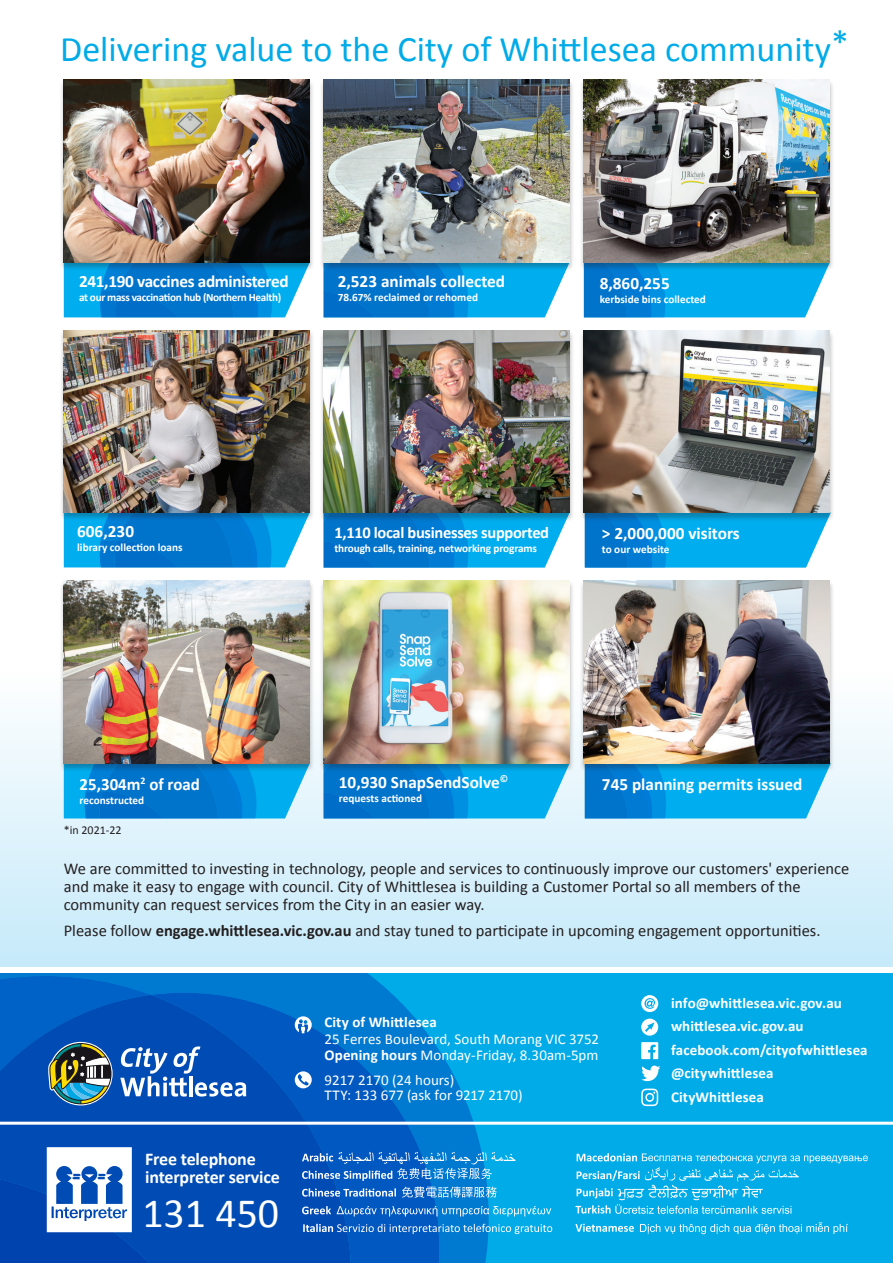
<style>
.page{position:relative;width:893px;height:1263px;background:#fff}
.page>*{position:absolute;margin:0;border:0;box-sizing:border-box;transform-origin:0 0}
.t1{font:41.85px "Calibri";color:#fff}
.t2{font:36px "Calibri";color:#00abe7}
.t3{font:700 18px/18px "Calibri";letter-spacing:-.01em;color:#fff}
.t4{font:700 17.25px "Calibri";color:#fff}
.t5{font:700 17.25px "Calibri";letter-spacing:-.02em;color:#fff}
.t6{font:16.5px/18px "Calibri";color:#231f20}
.t7{font:700 16.5px "Calibri";letter-spacing:-.02em;color:#fff}
.t8{font:700 15px "Calibri";letter-spacing:.005em;color:#fff}
.t9{font:15px/15px "Calibri";color:#fff}
.t10{font:12px "Calibri";color:#231f20}
.t11{font:700 11.25px "Calibri";letter-spacing:-.01em;color:#fff}
.t12{font:700 11.25px "Calibri";letter-spacing:-.03em;color:#fff}
.t13{font:700 10.05px "Calibri";color:#fff}
.s1{font-weight:700}
</style>
<div class="page">
<div style="left:0;top:672px;width:893px;height:295px;background:linear-gradient(to bottom,#fdfefe,#c5e9fa)"></div>
<div style="left:0;top:974px;width:893px;height:289px;background:#00abe7"></div>
<svg style="left:246px;top:974px;width:248px;height:289px"></svg>
<svg style="left:246px;top:977px;width:197px;height:286px;background:#0074cd"></svg>
<svg style="left:246px;top:995px;width:110px;height:268px;background:#0056bc"></svg>
<svg style="left:641px;top:995px;width:17px;height:17px"></svg>
<svg style="left:641px;top:1018px;width:17px;height:17px"></svg>
<svg style="left:641px;top:1042px;width:17px;height:17px"></svg>
<svg style="left:641px;top:1065px;width:19px;height:16px"></svg>
<svg style="left:641px;top:1088px;width:17px;height:18px"></svg>
<svg style="left:295px;top:1016px;width:17px;height:17px"></svg>
<svg style="left:295px;top:1071px;width:17px;height:17px"></svg>
<hr style="left:0;top:1122px;width:893px;height:3px;background:#fff">
<svg style="left:640px;top:1222px;width:208px;height:12px"></svg>
<svg style="left:575px;top:1224px;width:59px;height:8px"></svg>
<svg style="left:575px;top:1153px;width:293px;height:61px"></svg>
<svg style="left:303px;top:1224px;width:249px;height:10px;background:#3a92d7"></svg>
<svg style="left:302px;top:1206px;width:249px;height:10px;background:#3c93d7"></svg>
<svg style="left:302px;top:1152px;width:213px;height:46px;background:#2f87d2"></svg>
<svg style="left:0;top:974px;width:246px;height:289px;background:#1f64bb"></svg>
<svg style="left:64px;top:521px;width:242px;height:46px;background:#0a8ad9"></svg>
<svg style="left:585px;top:522px;width:242px;height:46px;background:#0ca1e6"></svg>
<div style="left:579px;top:330px;width:256px;height:192px;background:#231f20;opacity:.3"></div>
<img style="left:584px;top:331px;width:246px;height:182px">
<svg style="left:324px;top:522px;width:242px;height:46px;background:#0c91dc"></svg>
<div style="left:319px;top:330px;width:255px;height:192px;background:#231f20;opacity:.3"></div>
<img style="left:324px;top:331px;width:246px;height:182px">
<div style="left:59px;top:330px;width:256px;height:191px;background:#231f20;opacity:.3"></div>
<img style="left:64px;top:330px;width:246px;height:182px">
<svg style="left:64px;top:271px;width:242px;height:46px;background:#0a8ad9"></svg>
<svg style="left:324px;top:271px;width:242px;height:46px;background:#0a90dc"></svg>
<svg style="left:584px;top:271px;width:242px;height:46px;background:#0aa0e6"></svg>
<div style="left:59px;top:79px;width:256px;height:192px;background:#231f20;opacity:.3"></div>
<img style="left:64px;top:79px;width:246px;height:183px">
<div style="left:319px;top:79px;width:255px;height:192px;background:#231f20;opacity:.3"></div>
<img style="left:324px;top:79px;width:246px;height:183px">
<div style="left:579px;top:79px;width:256px;height:192px;background:#231f20;opacity:.3"></div>
<img style="left:584px;top:79px;width:246px;height:183px">
<svg style="left:64px;top:773px;width:246px;height:45px;background:#0d8cd9"></svg>
<div style="left:59px;top:580px;width:256px;height:193px;background:#231f20;opacity:.3"></div>
<img style="left:64px;top:581px;width:246px;height:183px">
<svg style="left:585px;top:773px;width:246px;height:45px;background:#0da1e6"></svg>
<div style="left:579px;top:580px;width:256px;height:193px;background:#231f20;opacity:.3"></div>
<img style="left:584px;top:581px;width:246px;height:183px">
<svg style="left:324px;top:773px;width:246px;height:45px;background:#0d92dc"></svg>
<div style="left:319px;top:580px;width:255px;height:193px;background:#231f20;opacity:.3"></div>
<img style="left:324px;top:581px;width:246px;height:183px">
<p class="t2" style="left:60px;top:24px;width:790px">Delivering value to the City of Whittlesea community*</p>
<p class="t5" style="left:79px;top:269px;width:211px">241,190 vaccines administered</p>
<p class="t12" style="left:79px;top:289px;width:204px">at our mass vaccination hub (Northern Health)</p>
<p class="t4" style="left:338px;top:269px;width:169px">2,523 animals collected</p>
<p class="t11" style="left:338px;top:289px;width:142px">78.67% reclaimed or rehomed</p>
<p class="t4" style="left:600px;top:271px;width:72px">8,860,255</p>
<p class="t11" style="left:600px;top:291px;width:108px">kerbside bins collected</p>
<p class="t4" style="left:77px;top:519px;width:58px">606,230</p>
<p class="t11" style="left:77px;top:539px;width:107px">library collection loans</p>
<p class="t4" style="left:80px;top:772px;width:122px">25,304m<sup>2</sup> of road</p>
<p class="t11" style="left:80px;top:792px;width:66px">reconstructed</p>
<p class="t10" style="left:64px;top:822px;width:59px">*in 2021-22</p>
<p class="t7" style="left:334px;top:521px;width:216px">1,110 local businesses supported</p>
<p class="t11" style="left:334px;top:540px;width:204px">through calls, training, networking programs</p>
<p class="t4" style="left:602px;top:521px;width:139px">&gt; 2,000,000 visitors</p>
<p class="t11" style="left:602px;top:541px;width:69px">to our website</p>
<p class="t13" style="left:500px;top:772px;width:10px">©</p>
<p class="t4" style="left:339px;top:770px;width:162px">10,930 SnapSendSolve</p>
<p class="t4" style="left:602px;top:772px;width:202px">745 planning permits issued</p>
<p class="t11" style="left:339px;top:790px;width:85px">requests actioned</p>
<p class="t6" style="left:64px;top:859px;width:787px">We are committed to investing in technology, people and services to continuously improve our customers' experience and make it easy to engage with council. City of Whittlesea is building a Customer Portal so all members of the community can request services from the City in an easier way.</p>
<p class="t6" style="left:64px;top:921px;width:758px">Please follow <span class="s1">engage.whittlesea.vic.gov.au</span> and stay tuned to participate in upcoming engagement opportunities.</p>
<p class="t3" style="left:145px;top:1149px;width:136px">Free telephone interpreter service</p>
<p class="t1" style="left:142px;top:1184px;width:138px">131 450</p>
<p class="t8" style="left:324px;top:1012px;width:114px">City of Whittlesea</p>
<p class="t9" style="left:324px;top:1031px;width:276px">25 Ferres Boulevard, South Morang VIC 3752</p>
<p class="t9" style="left:324px;top:1047px;width:276px"><span class="s1">Opening hours</span> Monday-Friday, 8.30am-5pm</p>
<p class="t9" style="left:324px;top:1072px;width:200px">9217 2170 (24 hours)<br>TTY: 133 677 (ask for 9217 2170)</p>
<p class="t8" style="left:671px;top:992px;width:172px">info@whittlesea.vic.gov.au</p>
<p class="t8" style="left:671px;top:1015px;width:134px">whittlesea.vic.gov.au</p>
<p class="t8" style="left:671px;top:1039px;width:198px">facebook.com/cityofwhittlesea</p>
<p class="t8" style="left:671px;top:1062px;width:104px">@citywhittlesea</p>
<p class="t8" style="left:671px;top:1086px;width:94px">CityWhittlesea</p>
</div>
